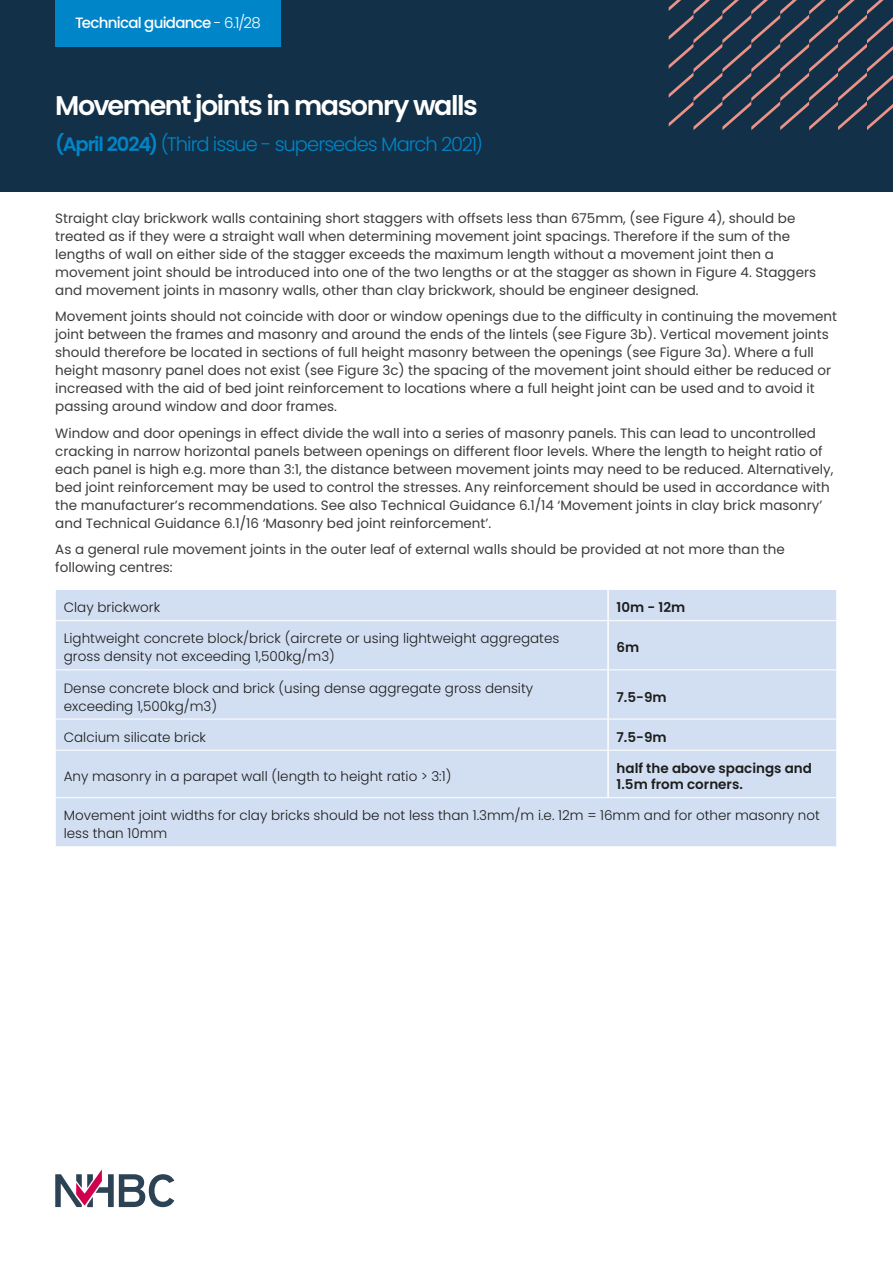
<style>
.page{position:relative;width:893px;height:1263px;background:#fff}
.page>*{position:absolute;margin:0;border:0;box-sizing:border-box;transform-origin:0 0}
.t1{font:600 27px "Poppins";letter-spacing:-.055em;color:#fff}
.t2{font:300 19.5px "Poppins";letter-spacing:-.05em;color:#0085c8}
.t3{font:500 15px "Poppins";letter-spacing:-.05em;color:#fff}
.t4{font:13.5px/18px "Poppins";color:#3c3c3b}
.t5{font:300 13.5px/18px "Poppins";color:#1d1d1b}
.t6{font:600 13.5px/16.2px "Poppins";color:#1d1d1b}
.s1{font-weight:300}
.s2{font-weight:600}
</style>
<div class="page">
<div style="left:0;top:0;width:893px;height:191px;background:#123047"></div>
<svg style="left:669px;top:0;width:224px;height:130px"></svg>
<svg style="left:55px;top:1169px;width:119px;height:38px"></svg>
<div style="left:56px;top:590px;width:780px;height:256px;background:#d2dff3"></div>
<hr style="left:607px;top:590px;width:2px;height:30px;background:#fff">
<hr style="left:607px;top:621px;width:2px;height:48px;background:#fff">
<hr style="left:607px;top:670px;width:2px;height:49px;background:#fff">
<hr style="left:607px;top:719px;width:2px;height:31px;background:#fff">
<hr style="left:607px;top:751px;width:2px;height:46px;background:#fff">
<hr style="left:55px;top:620px;width:553px;height:1px;background:#fff">
<hr style="left:608px;top:620px;width:228px;height:1px;background:#fff">
<hr style="left:55px;top:669px;width:553px;height:1px;background:#fff">
<hr style="left:608px;top:669px;width:228px;height:1px;background:#fff">
<hr style="left:55px;top:719px;width:553px;height:1px;background:#fff">
<hr style="left:608px;top:719px;width:228px;height:1px;background:#fff">
<hr style="left:55px;top:750px;width:553px;height:1px;background:#fff">
<hr style="left:608px;top:750px;width:228px;height:1px;background:#fff">
<hr style="left:55px;top:797px;width:553px;height:1px;background:#fff">
<hr style="left:608px;top:797px;width:228px;height:1px;background:#fff">
<div style="left:55px;top:0;width:226px;height:46px;background:#0085c8"></div>
<p class="t3" style="left:75px;top:14px;width:187px">Technical guidance <span class="s1">- 6.1/28</span></p>
<h1 class="t1" style="left:55px;top:90px;width:424px">Movement joints in masonry walls</h1>
<h2 class="t2" style="left:55px;top:132px;width:429px"><span class="s2">(April 2024)</span> (Third issue - supersedes March 2021)</h2>
<p class="t4" style="left:55px;top:209px;width:762px">Straight clay brickwork walls containing short staggers with offsets less than 675mm, (see Figure 4), should be treated as if they were a straight wall when determining movement joint spacings. Therefore if the sum of the lengths of wall on either side of the stagger exceeds the maximum length without a movement joint then a movement joint should be introduced into one of the two lengths or at the stagger as shown in Figure 4. Staggers and movement joints in masonry walls, other than clay brickwork, should be engineer designed.</p>
<p class="t4" style="left:55px;top:307px;width:783px">Movement joints should not coincide with door or window openings due to the difficulty in continuing the movement joint between the frames and masonry and around the ends of the lintels (see Figure 3b). Vertical movement joints should therefore be located in sections of full height masonry between the openings (see Figure 3a). Where a full height masonry panel does not exist (see Figure 3c) the spacing of the movement joint should either be reduced or increased with the aid of bed joint reinforcement to locations where a full height joint can be used and to avoid it passing around window and door frames.</p>
<p class="t4" style="left:55px;top:424px;width:780px">Window and door openings in effect divide the wall into a series of masonry panels. This can lead to uncontrolled cracking in narrow horizontal panels between openings on different floor levels. Where the length to height ratio of each panel is high e.g. more than 3:1, the distance between movement joints may need to be reduced. Alternatively, bed joint reinforcement may be used to control the stresses. Any reinforcement should be used in accordance with the manufacturer’s recommendations. See also Technical Guidance 6.1/14 ‘Movement joints in clay brick masonry’ and Technical Guidance 6.1/16 ‘Masonry bed joint reinforcement’.</p>
<p class="t4" style="left:55px;top:540px;width:731px">As a general rule movement joints in the outer leaf of external walls should be provided at not more than the following centres:</p>
<p class="t5" style="left:64px;top:598px;width:98px">Clay brickwork</p>
<p class="t6" style="left:617px;top:599px;width:70px">10m - 12m</p>
<p class="t5" style="left:64px;top:630px;width:497px">Lightweight concrete block/brick (aircrete or using lightweight aggregates gross density not exceeding 1,500kg/m3)</p>
<p class="t6" style="left:617px;top:640px;width:24px">6m</p>
<p class="t5" style="left:64px;top:679px;width:471px">Dense concrete block and brick (using dense aggregate gross density exceeding 1,500kg/m3)</p>
<p class="t6" style="left:617px;top:689px;width:52px">7.5-9m</p>
<p class="t5" style="left:64px;top:728px;width:144px">Calcium silicate brick</p>
<p class="t6" style="left:617px;top:729px;width:52px">7.5-9m</p>
<p class="t5" style="left:64px;top:767px;width:389px">Any masonry in a parapet wall (length to height ratio &gt; 3:1)</p>
<p class="t6" style="left:617px;top:760px;width:197px">half the above spacings and<br>1.5m from corners.</p>
<p class="t5" style="left:64px;top:807px;width:758px">Movement joint widths for clay bricks should be not less than 1.3mm/m i.e. 12m = 16mm and for other masonry not less than 10mm</p>
</div>
